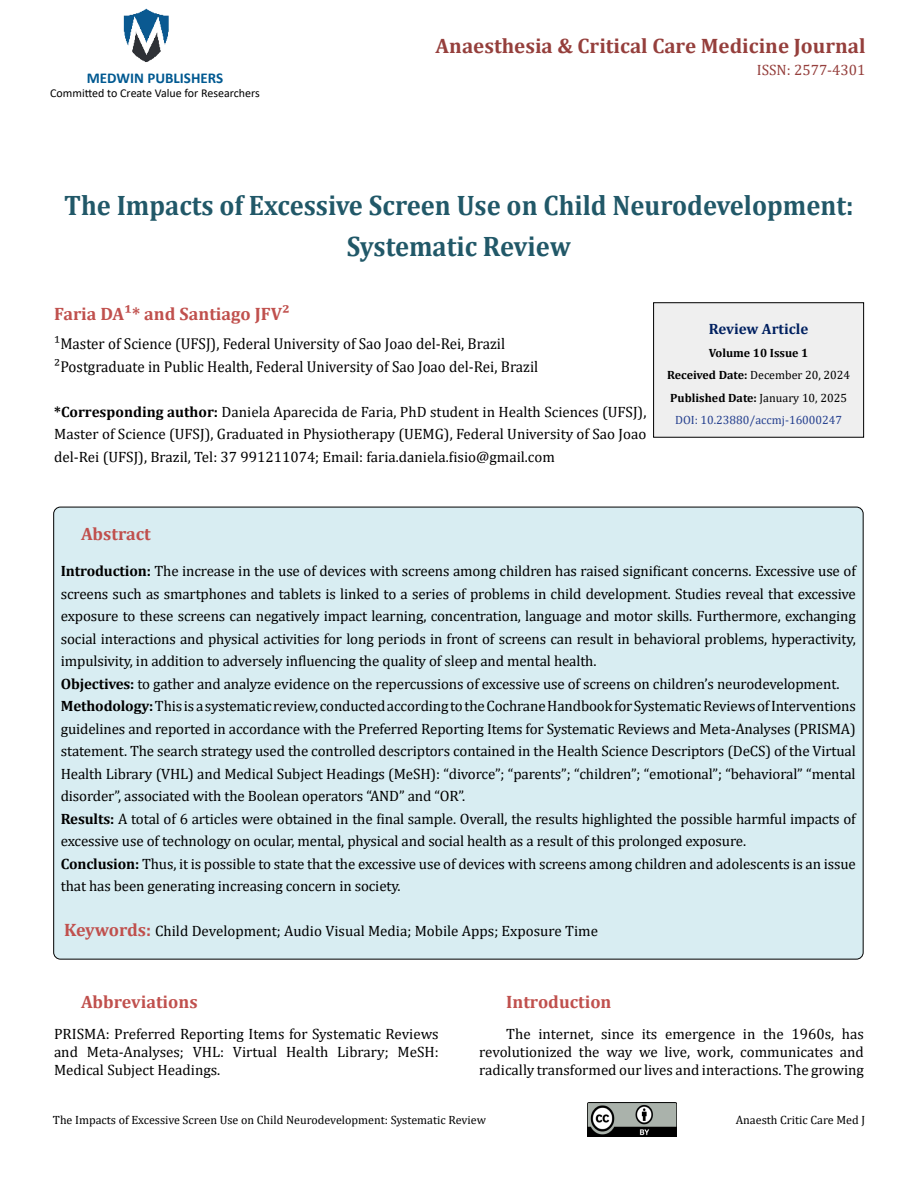
<style>
.page{position:relative;width:918px;height:1188px;background:#fff}
.page>*{position:absolute;margin:0;border:0;box-sizing:border-box;transform-origin:0 0}
.t1{font:700 28.35px/41px "Cambria";color:#215868;text-align:center;scale:.93 1}
.t2{font:700 21px "Cambria";color:#953f3c}
.t3{font:700 18px "Cambria";color:#c0504d}
.t4{font:15.75px/22.5px "Cambria";color:#000;scale:.95 1}
.t5{font:15px/22.5px "Cambria";letter-spacing:-.01em;color:#000;text-align:justify}
.t6{font:700 15px "Calibri";color:#005991}
.t7{font:15px "Cambria";color:#953f3c}
.t8{font:700 15px "Cambria";color:#002060}
.t9{font:700 12px/22.5px "Cambria";color:#000;text-align:center}
.t10{font:12px "Cambria";color:#000}
.t11{font:12px "Calibri";color:#000}
.s1{font-weight:700}
.s2{font-weight:400}
.s3{font-weight:400;color:#25408f}
.s4{font-weight:700;font-size:18px;color:#c0504d}
</style>
<div class="page">
<img style="left:123px;top:8px;width:46px;height:54px">
<img style="left:588px;top:1103px;width:88px;height:33px">
<div style="left:654px;top:303px;width:210px;height:134px;background:#efefef"></div>
<div style="left:653px;top:302px;width:211px;height:136px;border:1px solid #000"></div>
<div style="left:54px;top:507px;width:809px;height:452px;background:#d8edf2;border-radius:7px"></div>
<p class="t6" style="left:87px;top:67px;width:138px">MEDWIN PUBLISHERS</p>
<p class="t11" style="left:50px;top:85px;width:211px">Committed to Create Value for Researchers</p>
<h2 class="t2" style="left:436px;top:31px;width:431px">Anaesthesia &amp; Critical Care Medicine Journal</h2>
<p class="t7" style="left:757px;top:62px;width:110px">ISSN: 2577-4301</p>
<h1 class="t1" style="left:64px;top:184px;width:850px">The Impacts of Excessive Screen Use on Child Neurodevelopment:<br>Systematic Review</h1>
<p class="t3" style="left:54px;top:301px;width:237px">Faria DA¹* and Santiago JFV²</p>
<p class="t4" style="left:54px;top:332px;width:511px">¹Master of Science (UFSJ), Federal University of Sao Joao del-Rei, Brazil<br>²Postgraduate in Public Health, Federal University of Sao Joao del-Rei, Brazil</p>
<p class="t5" style="left:54px;top:400px;width:594px"><span class="s1">*Corresponding author:</span> Daniela Aparecida de Faria, PhD student in Health Sciences (UFSJ), Master of Science (UFSJ), Graduated in Physiotherapy (UEMG), Federal University of Sao Joao del-Rei (UFSJ), Brazil, Tel: 37 991211074; Email: faria.daniela.fisio@gmail.com</p>
<p class="t8" style="left:709px;top:319px;width:101px">Review Article</p>
<p class="t9" style="left:667px;top:341px;width:185px">Volume 10 Issue 1<br>Received Date: <span class="s2">December 20, 2024<br></span>Published Date: <span class="s2">January 10, 2025<br></span><span class="s3">DOI: 10.23880/accmj-16000247</span></p>
<p class="t3" style="left:81px;top:521px;width:71px">Abstract</p>
<p class="t5" style="left:61px;top:560px;width:797px;text-align:left"><span class="s1">Introduction:</span> The increase in the use of devices with screens among children has raised significant concerns. Excessive use of screens such as smartphones and tablets is linked to a series of problems in child development. Studies reveal that excessive exposure to these screens can negatively impact learning, concentration, language and motor skills. Furthermore, exchanging social interactions and physical activities for long periods in front of screens can result in behavioral problems, hyperactivity, impulsivity, in addition to adversely influencing the quality of sleep and mental health.<br><span class="s1">Objectives:</span> to gather and analyze evidence on the repercussions of excessive use of screens on children’s neurodevelopment.<br><span class="s1">Methodology:</span> This is a systematic review, conducted according to the Cochrane Handbook for Systematic Reviews of Interventions guidelines and reported in accordance with the Preferred Reporting Items for Systematic Reviews and Meta-Analyses (PRISMA) statement. The search strategy used the controlled descriptors contained in the Health Science Descriptors (DeCS) of the Virtual Health Library (VHL) and Medical Subject Headings (MeSH): “divorce”; “parents”; “children”; “emotional”; “behavioral” “mental disorder”, associated with the Boolean operators “AND” and “OR”.<br><span class="s1">Results:</span> A total of 6 articles were obtained in the final sample. Overall, the results highlighted the possible harmful impacts of excessive use of technology on ocular, mental, physical and social health as a result of this prolonged exposure.<br><span class="s1">Conclusion:</span> Thus, it is possible to state that the excessive use of devices with screens among children and adolescents is an issue that has been generating increasing concern in society.</p>
<p class="t5" style="left:64px;top:920px;width:535px"><span class="s4">Keywords:</span> Child Development; Audio Visual Media; Mobile Apps; Exposure Time</p>
<p class="t3" style="left:81px;top:989px;width:118px">Abbreviations</p>
<p class="t5" style="left:54px;top:1025px;width:386px;line-height:18px">PRISMA: Preferred Reporting Items for Systematic Reviews and Meta-Analyses; VHL: Virtual Health Library; MeSH:<br>Medical Subject Headings.</p>
<p class="t3" style="left:506px;top:989px;width:107px">Introduction</p>
<p class="t5" style="left:479px;top:1025px;width:386px;line-height:18px;text-indent:27px">The internet, since its emergence in the 1960s, has revolutionized the way we live, work, communicates and radically transformed our lives and interactions. The growing</p>
<p class="t10" style="left:53px;top:1113px;width:435px">The Impacts of Excessive Screen Use on Child Neurodevelopment: Systematic Review</p>
<p class="t10" style="left:736px;top:1113px;width:131px">Anaesth Critic Care Med J</p>
</div>
